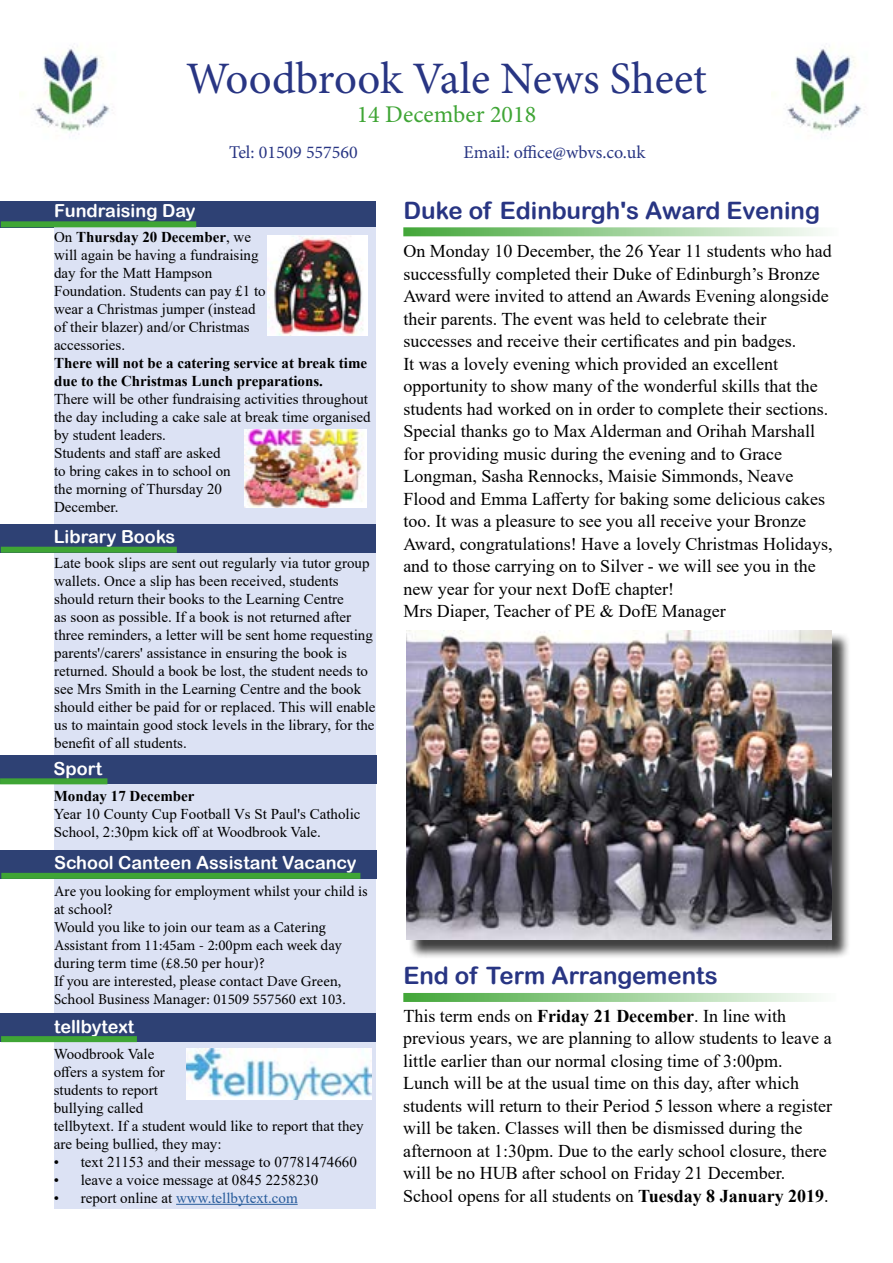
<style>
.page{position:relative;width:893px;height:1263px;background:#fff}
.page>*{position:absolute;margin:0;border:0;box-sizing:border-box;transform-origin:0 0}
.t1{font:45px "Minion Pro";color:#283583}
.t2{font:24px "Arial Rounded MT Bold";color:#283583}
.t3{font:24px "Minion Pro";color:#3fa535}
.t4{font:18px/22.5px "Times New Roman";color:#000}
.t5{font:18px "Arial Rounded MT Bold";color:#fff}
.t6{font:18px "Minion Pro";color:#283583}
.t7{font:15px/18px "Times New Roman";color:#000}
.t8{font:15px/18px "Minion Pro";letter-spacing:-.005em;color:#000}
.t9{font:700 15px/18px "Times New Roman";color:#000}
.t10{font:15px "Times New Roman";color:#275b9b}
.s1{font-weight:700}
.s2{color:#000}
</style>
<div class="page">
<img style="left:20px;top:43px;width:90px;height:92px">
<img style="left:771px;top:43px;width:91px;height:92px">
<svg style="left:403px;top:227px;width:418px;height:9px;background:#9fd19a"></svg>
<div style="left:0;top:201px;width:376px;height:26px;background:#2e4174"></div>
<div style="left:54px;top:227px;width:321px;height:982px;background:#dce2f4"></div>
<div style="left:0;top:524px;width:375px;height:29px;background:#2e4174"></div>
<img style="left:268px;top:236px;width:99px;height:100px">
<div style="left:0;top:755px;width:377px;height:29px;background:#2e4174"></div>
<div style="left:1px;top:221px;width:195px;height:6px;background:#3fa535"></div>
<div style="left:1px;top:547px;width:176px;height:6px;background:#3fa535"></div>
<div style="left:0;top:778px;width:107px;height:6px;background:#3fa535"></div>
<div style="left:0;top:850px;width:377px;height:29px;background:#2e4174"></div>
<div style="left:1px;top:873px;width:359px;height:6px;background:#3fa535"></div>
<img style="left:245px;top:429px;width:122px;height:78px">
<div style="left:0;top:1013px;width:375px;height:29px;background:#2e4174"></div>
<hr style="left:176px;top:1204px;width:122px;height:1px;background:#275b9b">
<img style="left:186px;top:1048px;width:185px;height:52px">
<div style="left:1px;top:1036px;width:136px;height:6px;background:#3fa535"></div>
<div style="left:409px;top:633px;width:442px;height:325px;background:#000;opacity:.75"></div>
<img style="left:406px;top:630px;width:426px;height:310px">
<svg style="left:403px;top:993px;width:416px;height:9px;background:#9bd096"></svg>
<h1 class="t1" style="left:186px;top:48px;width:522px">Woodbrook Vale News Sheet</h1>
<h2 class="t3" style="left:357px;top:98px;width:181px">14 December 2018</h2>
<p class="t6" style="left:229px;top:140px;width:130px">Tel: 01509 557560</p>
<p class="t6" style="left:464px;top:140px;width:183px">Email: office@wbvs.co.uk</p>
<p class="t5" style="left:54px;top:200px;width:143px">Fundraising Day</p>
<p class="t7" style="left:54px;top:228px;width:213px">On <span class="s1">Thursday 20 December</span>, we will again be having a fundraising day for the Matt Hampson<br>Foundation. Students can pay £1 to wear a Christmas jumper (instead of their blazer) and/or Christmas accessories.</p>
<p class="t9" style="left:54px;top:354px;width:315px">There will not be a catering service at break time due to the Christmas Lunch preparations.</p>
<p class="t7" style="left:54px;top:390px;width:318px">There will be other fundraising activities throughout the day including a cake sale at break time organised by student leaders.<br>Students and staff are asked<br>to bring cakes in to school on<br>the morning of Thursday 20<br>December.</p>
<p class="t5" style="left:54px;top:526px;width:123px">Library Books</p>
<p class="t7" style="left:54px;top:553px;width:323px">Late book slips are sent out regularly via tutor group wallets. Once a slip has been received, students should return their books to the Learning Centre<br>as soon as possible. If a book is not returned after three reminders, a letter will be sent home requesting parents'/carers' assistance in ensuring the book is returned. Should a book be lost, the student needs to see Mrs Smith in the Learning Centre and the book should either be paid for or replaced. This will enable us to maintain good stock levels in the library, for the benefit of all students.</p>
<p class="t5" style="left:54px;top:758px;width:50px">Sport</p>
<p class="t9" style="left:54px;top:787px;width:142px">Monday 17 December</p>
<p class="t7" style="left:54px;top:805px;width:308px">Year 10 County Cup Football Vs St Paul's Catholic<br>School, 2:30pm kick off at Woodbrook Vale.</p>
<p class="t5" style="left:54px;top:852px;width:304px">School Canteen Assistant Vacancy</p>
<p class="t8" style="left:54px;top:883px;width:315px">Are you looking for employment whilst your child is at school?<br>Would you like to join our team as a Catering Assistant from 11:45am - 2:00pm each week day during term time (£8.50 per hour)?<br>If you are interested, please contact Dave Green, School Business Manager: 01509 557560 ext 103.</p>
<p class="t5" style="left:54px;top:1016px;width:82px">tellbytext</p>
<p class="t7" style="left:54px;top:1044px;width:311px">Woodbrook Vale<br>offers a system for<br>students to report<br>bullying called<br>tellbytext. If a student would like to report that they are being bullied, they may:</p>
<p class="t7" style="left:54px;top:1152px;width:305px">• text 21153 and their message to 07781474660</p>
<p class="t7" style="left:54px;top:1170px;width:266px">• leave a voice message at 0845 2258230</p>
<p class="t10" style="left:54px;top:1187px;width:245px"><span class="s2">• report online at</span> www.tellbytext.com</p>
<h2 class="t2" style="left:403px;top:196px;width:418px">Duke of Edinburgh's Award Evening</h2>
<p class="t4" style="left:403px;top:239px;width:431px">On Monday 10 December, the 26 Year 11 students who had successfully completed their Duke of Edinburgh’s Bronze Award were invited to attend an Awards Evening alongside their parents. The event was held to celebrate their successes and receive their certificates and pin badges.<br>It was a lovely evening which provided an excellent opportunity to show many of the wonderful skills that the students had worked on in order to complete their sections.<br>Special thanks go to Max Alderman and Orihah Marshall for providing music during the evening and to Grace Longman, Sasha Rennocks, Maisie Simmonds, Neave Flood and Emma Lafferty for baking some delicious cakes too. It was a pleasure to see you all receive your Bronze Award, congratulations! Have a lovely Christmas Holidays, and to those carrying on to Silver - we will see you in the new year for your next DofE chapter!<br>Mrs Diaper, Teacher of PE &amp; DofE Manager</p>
<h2 class="t2" style="left:403px;top:962px;width:316px">End of Term Arrangements</h2>
<p class="t4" style="left:403px;top:1004px;width:430px">This term ends on <span class="s1">Friday 21 December</span>. In line with previous years, we are planning to allow students to leave a little earlier than our normal closing time of 3:00pm.<br>Lunch will be at the usual time on this day, after which students will return to their Period 5 lesson where a register will be taken. Classes will then be dismissed during the afternoon at 1:30pm. Due to the early school closure, there will be no HUB after school on Friday 21 December.<br>School opens for all students on <span class="s1">Tuesday 8 January 2019</span>.</p>
</div>
